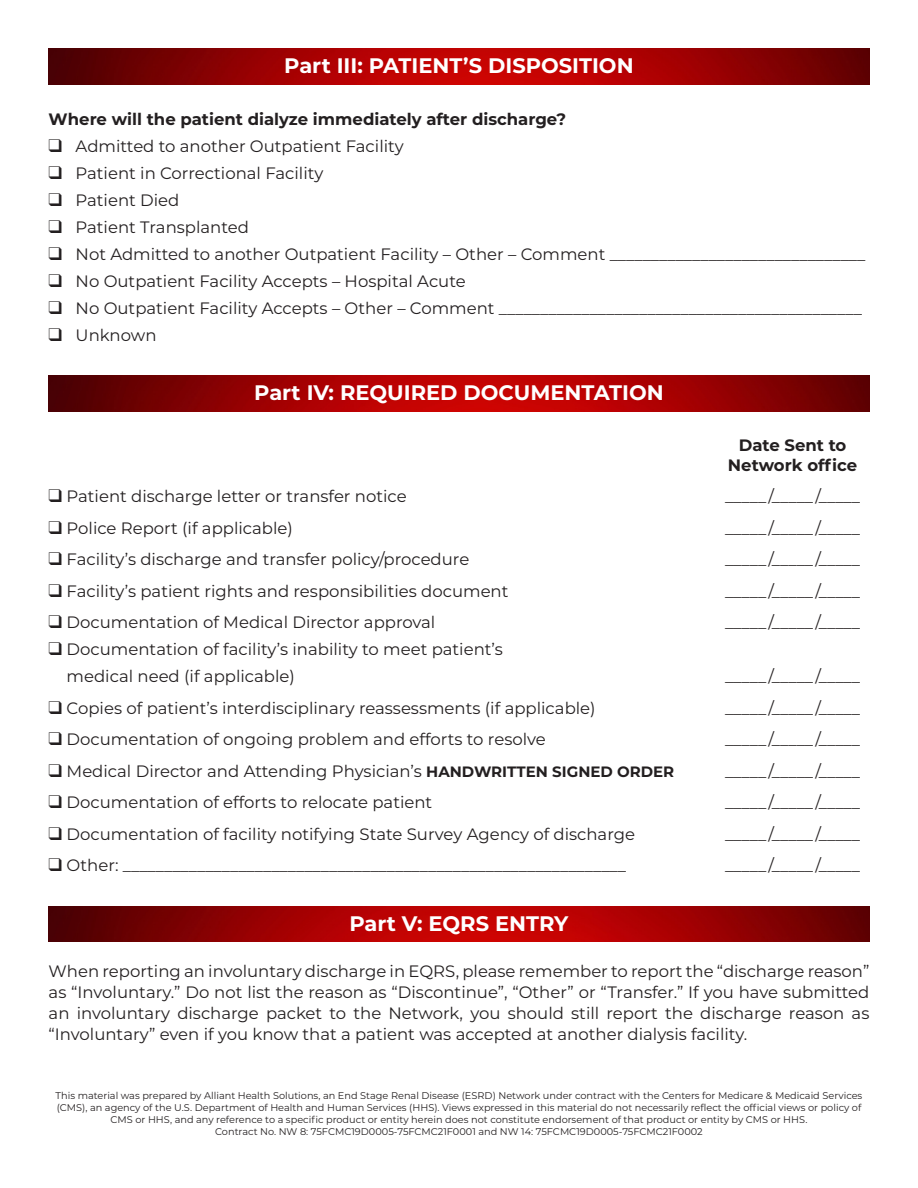
<style>
.page{position:relative;width:918px;height:1188px;background:#fff}
.page>*{position:absolute;margin:0;border:0;box-sizing:border-box;transform-origin:0 0}
.t1{font:700 21px "Montserrat";color:#fff}
.t2{font:16.5px/21px "Montserrat";color:#231f20}
.t3{font:700 16.5px "Montserrat";color:#231f20}
.t4{font:9.75px/12px "Montserrat";color:#231f20;text-align:center}
.s1{font-weight:700;font-size:15px}
</style>
<div class="page">
<img style="left:49px;top:49px;width:820px;height:35px">
<img style="left:49px;top:376px;width:820px;height:35px">
<img style="left:49px;top:906px;width:820px;height:36px">
<p class="t1" style="left:284px;top:50px;width:351px">Part III: PATIENT’S DISPOSITION</p>
<p class="t3" style="left:49px;top:107px;width:519px">Where will the patient dialyze immediately after discharge?</p>
<p class="t2" style="left:49px;top:135px;width:357px">❑ Admitted to another Outpatient Facility</p>
<p class="t2" style="left:49px;top:162px;width:276px">❑ Patient in Correctional Facility</p>
<p class="t2" style="left:49px;top:189px;width:132px">❑ Patient Died</p>
<p class="t2" style="left:49px;top:216px;width:202px">❑ Patient Transplanted</p>
<p class="t2" style="left:49px;top:243px;width:818px">❑ Not Admitted to another Outpatient Facility – Other – Comment _______________________________</p>
<p class="t2" style="left:49px;top:270px;width:419px">❑ No Outpatient Facility Accepts – Hospital Acute</p>
<p class="t2" style="left:49px;top:297px;width:815px">❑ No Outpatient Facility Accepts – Other – Comment ____________________________________________</p>
<p class="t2" style="left:49px;top:324px;width:110px">❑ Unknown</p>
<p class="t1" style="left:254px;top:377px;width:411px">Part IV: REQUIRED DOCUMENTATION</p>
<p class="t3" style="left:739px;top:433px;width:109px">Date Sent to</p>
<p class="t3" style="left:728px;top:453px;width:131px">Network office</p>
<p class="t2" style="left:49px;top:486px;width:360px">❑ Patient discharge letter or transfer notice</p>
<p class="t2" style="left:725px;top:486px;width:137px">_____ /_____ /_____</p>
<p class="t2" style="left:49px;top:517px;width:246px">❑ Police Report (if applicable)</p>
<p class="t2" style="left:725px;top:517px;width:137px">_____ /_____ /_____</p>
<p class="t2" style="left:49px;top:549px;width:422px">❑ Facility’s discharge and transfer policy/procedure</p>
<p class="t2" style="left:725px;top:549px;width:137px">_____ /_____ /_____</p>
<p class="t2" style="left:49px;top:580px;width:461px">❑ Facility’s patient rights and responsibilities document</p>
<p class="t2" style="left:725px;top:580px;width:137px">_____ /_____ /_____</p>
<p class="t2" style="left:49px;top:612px;width:388px">❑ Documentation of Medical Director approval</p>
<p class="t2" style="left:725px;top:612px;width:137px">_____ /_____ /_____</p>
<p class="t2" style="left:67px;top:636px;width:438px;line-height:27px;text-indent:-18px">❑ Documentation of facility’s inability to meet patient’s medical need (if applicable)</p>
<p class="t2" style="left:725px;top:666px;width:137px">_____ /_____ /_____</p>
<p class="t2" style="left:49px;top:697px;width:549px">❑ Copies of patient’s interdisciplinary reassessments (if applicable)</p>
<p class="t2" style="left:725px;top:697px;width:137px">_____ /_____ /_____</p>
<p class="t2" style="left:49px;top:729px;width:499px">❑ Documentation of ongoing problem and efforts to resolve</p>
<p class="t2" style="left:725px;top:729px;width:137px">_____ /_____ /_____</p>
<p class="t2" style="left:49px;top:760px;width:627px">❑ Medical Director and Attending Physician’s <span class="s1">HANDWRITTEN SIGNED ORDER</span></p>
<p class="t2" style="left:725px;top:760px;width:137px">_____ /_____ /_____</p>
<p class="t2" style="left:49px;top:792px;width:385px">❑ Documentation of efforts to relocate patient</p>
<p class="t2" style="left:725px;top:792px;width:137px">_____ /_____ /_____</p>
<p class="t2" style="left:49px;top:823px;width:588px">❑ Documentation of facility notifying State Survey Agency of discharge</p>
<p class="t2" style="left:725px;top:823px;width:137px">_____ /_____ /_____</p>
<p class="t2" style="left:49px;top:855px;width:579px">❑ Other: _____________________________________________________________</p>
<p class="t2" style="left:725px;top:855px;width:137px">_____ /_____ /_____</p>
<p class="t1" style="left:349px;top:908px;width:221px">Part V: EQRS ENTRY</p>
<p class="t2" style="left:49px;top:960px;width:822px;text-align:justify">When reporting an involuntary discharge in EQRS, please remember to report the “discharge reason” as “Involuntary.” Do not list the reason as “Discontinue”, “Other” or “Transfer.” If you have submitted an involuntary discharge packet to the Network, you should still report the discharge reason as “Involuntary” even if you know that a patient was accepted at another dialysis facility.</p>
<p class="t4" style="left:56px;top:1089px;width:808px">This material was prepared by Alliant Health Solutions, an End Stage Renal Disease (ESRD) Network under contract with the Centers for Medicare &amp; Medicaid Services (CMS), an agency of the U.S. Department of Health and Human Services (HHS). Views expressed in this material do not necessarily reflect the official views or policy of CMS or HHS, and any reference to a specific product or entity herein does not constitute endorsement of that product or entity by CMS or HHS.<br>Contract No. NW 8: 75FCMC19D0005-75FCMC21F0001 and NW 14: 75FCMC19D0005-75FCMC21F0002</p>
</div>
